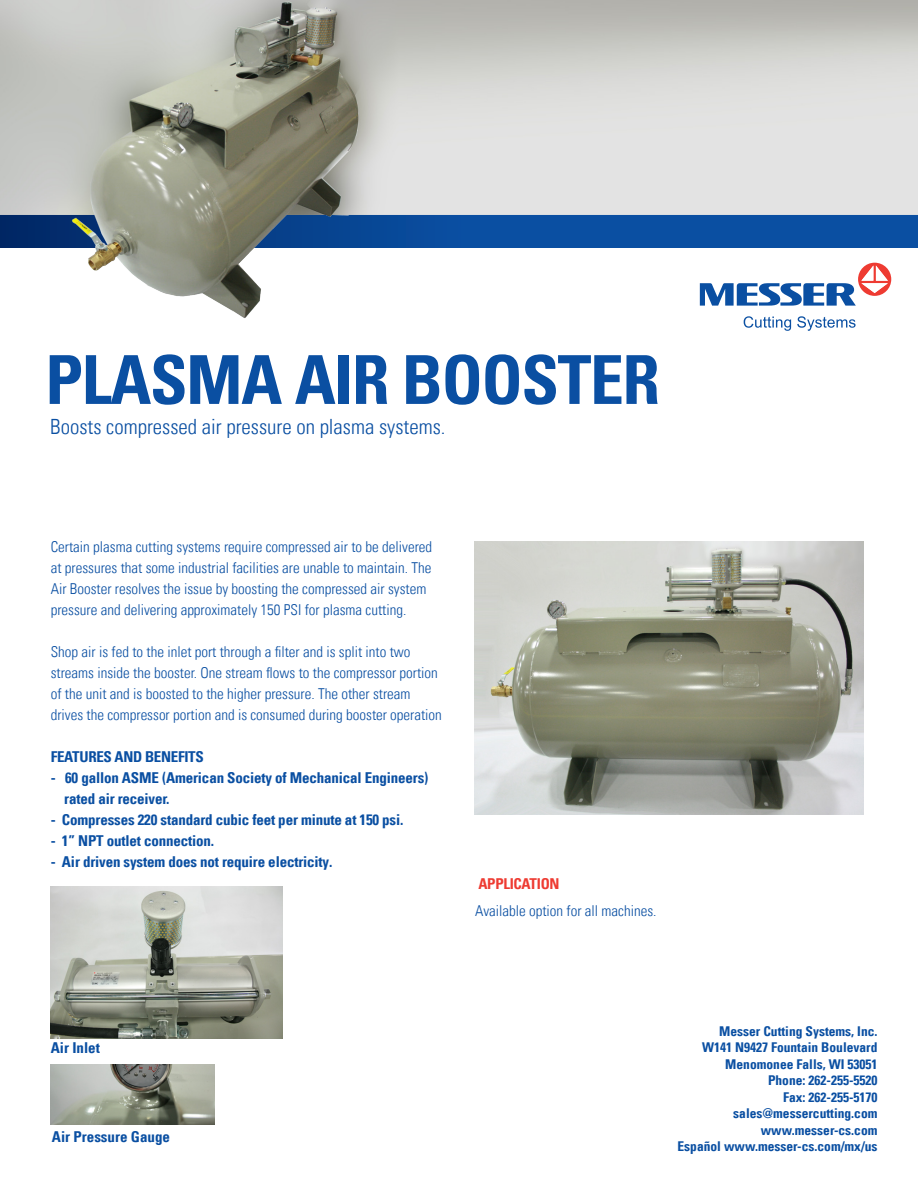
<style>
.page{position:relative;width:918px;height:1188px;background:#fff}
.page>*{position:absolute;margin:0;border:0;box-sizing:border-box;transform-origin:0 0}
.t1{font:67.5px "Univers Com 67 Bold Cond";letter-spacing:-.02em;color:#0a4fa2}
.t2{font:21px "Univers Com 47 Light Cond";color:#0a4fa2}
.Body{font:15px/21px "Univers Com 47 Light Cond";color:#0a4fa2}
.t3{font:15px/21px "Univers Com 67 Bold Cond";letter-spacing:-.01em;color:#0a4fa2}
.t4{font:700 condensed 15px "Univers";color:#0a4fa2}
.Subhead{font:15px "Univers Com 67 Bold Cond";letter-spacing:-.02em;color:#ee3b32}
.t5{font:13.5px "Univers Com 67 Bold Cond";color:#0a4fa2}
</style>
<div class="page">
<svg style="left:744px;top:321px;width:47px;height:10px"></svg>
<svg style="left:797px;top:321px;width:59px;height:10px"></svg>
<img style="left:51px;top:887px;width:232px;height:151px">
<img style="left:474px;top:541px;width:390px;height:274px">
<img style="left:50px;top:1065px;width:164px;height:60px">
<img style="left:0;top:0;width:918px;height:321px">
<p class="t1" style="left:45px;top:339px;width:616px">PLASMA AIR BOOSTER</p>
<p class="t2" style="left:50px;top:414px;width:397px">Boosts compressed air pressure on plasma systems.</p>
<p class="Body" style="left:51px;top:536px;width:383px">Certain plasma cutting systems require compressed air to be delivered at pressures that some industrial facilities are unable to maintain. The Air Booster resolves the issue by boosting the compressed air system pressure and delivering approximately 150 PSI for plasma cutting.</p>
<p class="Body" style="left:51px;top:641px;width:393px">Shop air is fed to the inlet port through a filter and is split into two streams inside the booster. One stream flows to the compressor portion of the unit and is boosted to the higher pressure. The other stream drives the compressor portion and is consumed during booster operation</p>
<p class="t3" style="left:51px;top:746px;width:155px">FEATURES AND BENEFITS</p>
<p class="t3" style="left:64px;top:767px;width:366px;text-indent:-14px">- 60 gallon ASME (American Society of Mechanical Engineers) rated air receiver.</p>
<p class="t3" style="left:51px;top:809px;width:354px">- Compresses 220 standard cubic feet per minute at 150 psi.</p>
<p class="t3" style="left:51px;top:830px;width:165px">- 1” NPT outlet connection.</p>
<p class="t3" style="left:51px;top:851px;width:283px">- Air driven system does not require electricity.</p>
<p class="Subhead" style="left:478px;top:875px;width:83px">APPLICATION</p>
<p class="Body" style="left:475px;top:900px;width:183px">Available option for all machines.</p>
<p class="t4" style="left:51px;top:1038px;width:51px">Air Inlet</p>
<p class="t4" style="left:52px;top:1127px;width:120px">Air Pressure Gauge</p>
<p class="t5" style="left:719px;top:1023px;width:160px">Messer Cutting Systems, Inc.</p>
<p class="t5" style="left:702px;top:1039px;width:177px">W141 N9427 Fountain Boulevard</p>
<p class="t5" style="left:725px;top:1056px;width:154px">Menomonee Falls, WI 53051</p>
<p class="t5" style="left:768px;top:1072px;width:111px">Phone: 262-255-5520</p>
<p class="t5" style="left:783px;top:1089px;width:96px">Fax: 262-255-5170</p>
<p class="t5" style="left:733px;top:1105px;width:146px">sales@messercutting.com</p>
<p class="t5" style="left:761px;top:1122px;width:118px">www.messer-cs.com</p>
<p class="t5" style="left:678px;top:1138px;width:201px">Español www.messer-cs.com/mx/us</p>
</div>
